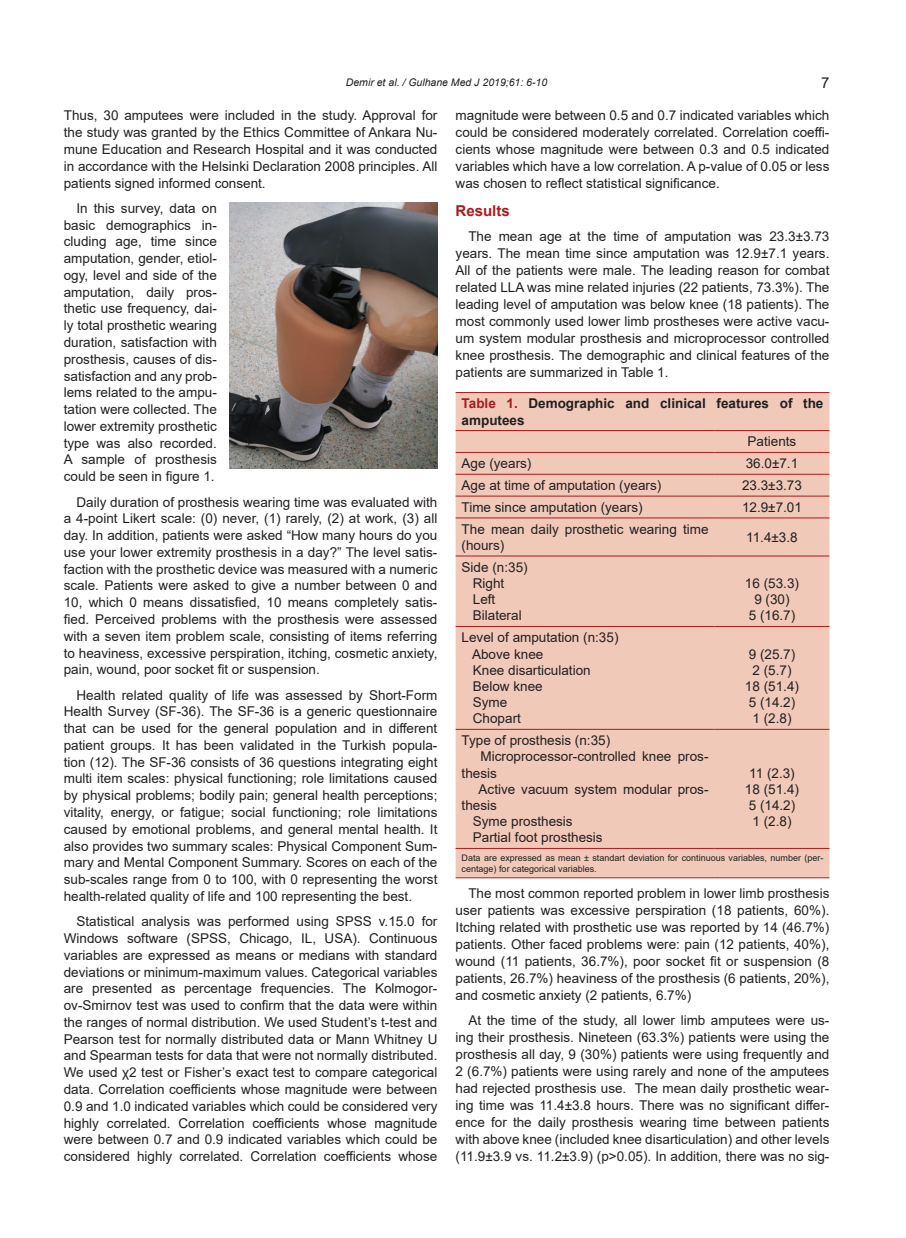
<style>
.page{position:relative;width:906px;height:1238px;background:#fff}
.page>*{position:absolute;margin:0;border:0;box-sizing:border-box;transform-origin:0 0}
.t1{font:700 15px "Arial";color:#a61c1f}
.t2{font:15px "Arial";color:#231f20}
.t3{font:13.5px/16.8px "Arial";color:#231f20;text-align:justify}
.t4{font:700 13.5px/16.2px "Arial";color:#231f20}
.t5{font:italic 10.5px "Arial";color:#231f20}
.t6{font:9px/10.8px "Arial";color:#231f20}
.s1{color:#a61c1f}
</style>
<div class="page">
<svg style="left:455px;top:393px;width:374px;height:484px;background:#f0caba"></svg>
<hr style="left:455px;top:392px;width:259px;height:1px;background:#a61c1f">
<hr style="left:714px;top:392px;width:115px;height:1px;background:#a61c1f">
<hr style="left:455px;top:452px;width:259px;height:1px;background:#a61c1f">
<hr style="left:714px;top:452px;width:115px;height:1px;background:#a61c1f">
<hr style="left:455px;top:474px;width:259px;height:1px;background:#a61c1f">
<hr style="left:714px;top:474px;width:115px;height:1px;background:#a61c1f">
<hr style="left:455px;top:496px;width:259px;height:1px;background:#a61c1f">
<hr style="left:714px;top:496px;width:115px;height:1px;background:#a61c1f">
<hr style="left:455px;top:517px;width:259px;height:1px;background:#a61c1f">
<hr style="left:714px;top:517px;width:115px;height:1px;background:#a61c1f">
<hr style="left:455px;top:555px;width:259px;height:1px;background:#a61c1f">
<hr style="left:714px;top:555px;width:115px;height:1px;background:#a61c1f">
<hr style="left:455px;top:626px;width:259px;height:1px;background:#a61c1f">
<hr style="left:714px;top:626px;width:115px;height:1px;background:#a61c1f">
<hr style="left:455px;top:729px;width:259px;height:1px;background:#a61c1f">
<hr style="left:714px;top:729px;width:115px;height:1px;background:#a61c1f">
<hr style="left:455px;top:848px;width:259px;height:1px;background:#a61c1f">
<hr style="left:714px;top:848px;width:115px;height:1px;background:#a61c1f">
<hr style="left:455px;top:877px;width:259px;height:1px;background:#a61c1f">
<hr style="left:714px;top:877px;width:115px;height:1px;background:#a61c1f">
<hr style="left:455px;top:430px;width:259px;height:1px;background:#a61c1f">
<hr style="left:714px;top:430px;width:115px;height:1px;background:#a61c1f">
<img style="left:230px;top:202px;width:207px;height:266px">
<p class="t5" style="left:346px;top:76px;width:203px">Demir et al. / Gulhane Med J 2019;61: 6-10</p>
<p class="t2" style="left:821px;top:72px;width:10px">7</p>
<p class="t3" style="left:64px;top:107px;width:375px">Thus, 30 amputees were included in the study. Approval for the study was granted by the Ethics Committee of Ankara Nu&shy;mune Education and Research Hospital and it was conducted in accordance with the Helsinki Declaration 2008 principles. All patients signed informed consent.</p>
<p class="t3" style="left:64px;top:199px;width:154px;text-indent:13px">In this survey, data on basic demographics in&shy;cluding age, time since amputation, gender, etiol&shy;ogy, level and side of the amputation, daily pros&shy;thetic use frequency, dai&shy;ly total prosthetic wearing duration, satisfaction with prosthesis, causes of dis&shy;satisfaction and any prob&shy;lems related to the ampu&shy;tation were collected. The lower extremity prosthetic type was also recorded.<br>A sample of prosthesis could be seen in figure 1.</p>
<p class="t3" style="left:64px;top:493px;width:375px;text-indent:13px">Daily duration of prosthesis wearing time was evaluated with a 4-point Likert scale: (0) never, (1) rarely, (2) at work, (3) all day. In addition, patients were asked “How many hours do you use your lower extremity prosthesis in a day?” The level satis&shy;faction with the prosthetic device was measured with a numeric scale. Patients were asked to give a number between 0 and 10, which 0 means dissatisfied, 10 means completely satis&shy;fied. Perceived problems with the prosthesis were assessed with a seven item problem scale, consisting of items referring to heaviness, excessive perspiration, itching, cosmetic anxiety, pain, wound, poor socket fit or suspension.</p>
<p class="t3" style="left:64px;top:686px;width:375px;text-indent:13px">Health related quality of life was assessed by Short-Form Health Survey (SF-36). The SF-36 is a generic questionnaire that can be used for the general population and in different patient groups. It has been validated in the Turkish popula&shy;tion (12). The SF-36 consists of 36 questions integrating eight multi item scales: physical functioning; role limitations caused by physical problems; bodily pain; general health perceptions; vitality, energy, or fatigue; social functioning; role limitations caused by emotional problems, and general mental health. It also provides two summary scales: Physical Component Sum&shy;mary and Mental Component Summary. Scores on each of the sub-scales range from 0 to 100, with 0 representing the worst health-related quality of life and 100 representing the best.</p>
<p class="t3" style="left:64px;top:912px;width:375px;text-indent:13px">Statistical analysis was performed using SPSS v.15.0 for Windows software (SPSS, Chicago, IL, USA). Continuous variables are expressed as means or medians with standard deviations or minimum-maximum values. Categorical variables are presented as percentage frequencies. The Kolmogor&shy;ov-Smirnov test was used to confirm that the data were within the ranges of normal distribution. We used Student’s t-test and Pearson test for normally distributed data or Mann Whitney U and Spearman tests for data that were not normally distributed.<br>We used χ2 test or Fisher’s exact test to compare categorical data. Correlation coefficients whose magnitude were between 0.9 and 1.0 indicated variables which could be considered very highly correlated. Correlation coefficients whose magnitude were between 0.7 and 0.9 indicated variables which could be considered highly correlated. Correlation coefficients whose</p>
<p class="t3" style="left:455px;top:107px;width:375px">magnitude were between 0.5 and 0.7 indicated variables which could be considered moderately correlated. Correlation coeffi&shy;cients whose magnitude were between 0.3 and 0.5 indicated variables which have a low correlation. A p-value of 0.05 or less was chosen to reflect statistical significance.</p>
<p class="t1" style="left:455px;top:200px;width:56px">Results</p>
<p class="t3" style="left:455px;top:228px;width:375px;text-indent:13px">The mean age at the time of amputation was 23.3±3.73 years. The mean time since amputation was 12.9±7.1 years.<br>All of the patients were male. The leading reason for combat related LLA was mine related injuries (22 patients, 73.3%). The leading level of amputation was below knee (18 patients). The most commonly used lower limb prostheses were active vacu&shy;um system modular prosthesis and microprocessor controlled knee prosthesis. The demographic and clinical features of the patients are summarized in Table 1.</p>
<p class="t4" style="left:461px;top:395px;width:363px"><span class="s1">Table 1.</span> Demographic and clinical features of the amputees</p>
<p class="t3" style="left:747px;top:433px;width:50px">Patients</p>
<p class="t3" style="left:461px;top:455px;width:71px">Age (years)</p>
<p class="t3" style="left:746px;top:455px;width:54px">36.0±7.1</p>
<p class="t3" style="left:461px;top:477px;width:201px">Age at time of amputation (years)</p>
<p class="t3" style="left:742px;top:477px;width:61px">23.3±3.73</p>
<p class="t3" style="left:461px;top:498px;width:183px">Time since amputation (years)</p>
<p class="t3" style="left:742px;top:498px;width:61px">12.9±7.01</p>
<p class="t3" style="left:461px;top:521px;width:248px;line-height:16.2px">The mean daily prosthetic wearing time (hours)</p>
<p class="t3" style="left:746px;top:528px;width:53px">11.4±3.8</p>
<p class="t3" style="left:473px;top:559px;width:56px;line-height:16.2px;text-align:left;text-indent:-11px">Side (n:35)<br>Right<br>Left<br>Bilateral</p>
<p class="t3" style="left:745px;top:575px;width:56px;line-height:16.2px;text-align:center">16 (53.3)<br>9 (30)<br>5 (16.7)</p>
<p class="t3" style="left:472px;top:629px;width:148px;line-height:16.2px;text-align:left;text-indent:-11px">Level of amputation (n:35)<br>Above knee<br>Knee disarticulation<br>Below knee<br>Syme<br>Chopart</p>
<p class="t3" style="left:745px;top:645px;width:56px;line-height:16.2px;text-align:center">9 (25.7)<br>2 (5.7)<br>18 (51.4)<br>5 (14.2)<br>1 (2.8)</p>
<p class="t3" style="left:461px;top:732px;width:150px">Type of prosthesis (n:35)</p>
<p class="t3" style="left:480px;top:748px;width:229px">Microprocessor-controlled knee pros-</p>
<p class="t3" style="left:461px;top:764px;width:37px">thesis</p>
<p class="t3" style="left:478px;top:780px;width:231px">Active vacuum system modular pros-</p>
<p class="t3" style="left:461px;top:796px;width:37px">thesis</p>
<p class="t3" style="left:473px;top:813px;width:101px">Syme prosthesis</p>
<p class="t3" style="left:473px;top:829px;width:131px">Partial foot prosthesis</p>
<p class="t3" style="left:745px;top:764px;width:56px;line-height:16.2px;text-align:center">11 (2.3)<br>18 (51.4)<br>5 (14.2)<br>1 (2.8)</p>
<p class="t6" style="left:461px;top:852px;width:363px">Data are expressed as mean ± standart deviation for continuous variables, number (per&shy;centage) for categorical variables.</p>
<p class="t3" style="left:455px;top:884px;width:375px;text-indent:13px">The most common reported problem in lower limb prosthesis user patients was excessive perspiration (18 patients, 60%).<br>Itching related with prosthetic use was reported by 14 (46.7%) patients. Other faced problems were: pain (12 patients, 40%), wound (11 patients, 36.7%), poor socket fit or suspension (8 patients, 26.7%) heaviness of the prosthesis (6 patients, 20%), and cosmetic anxiety (2 patients, 6.7%)</p>
<p class="t3" style="left:455px;top:1011px;width:375px;text-indent:13px">At the time of the study, all lower limb amputees were us&shy;ing their prosthesis. Nineteen (63.3%) patients were using the prosthesis all day, 9 (30%) patients were using frequently and 2 (6.7%) patients were using rarely and none of the amputees had rejected prosthesis use. The mean daily prosthetic wear&shy;ing time was 11.4±3.8 hours. There was no significant differ&shy;ence for the daily prosthesis wearing time between patients with above knee (included knee disarticulation) and other levels (11.9±3.9 vs. 11.2±3.9) (p&gt;0.05). In addition, there was no sig-</p>
</div>
